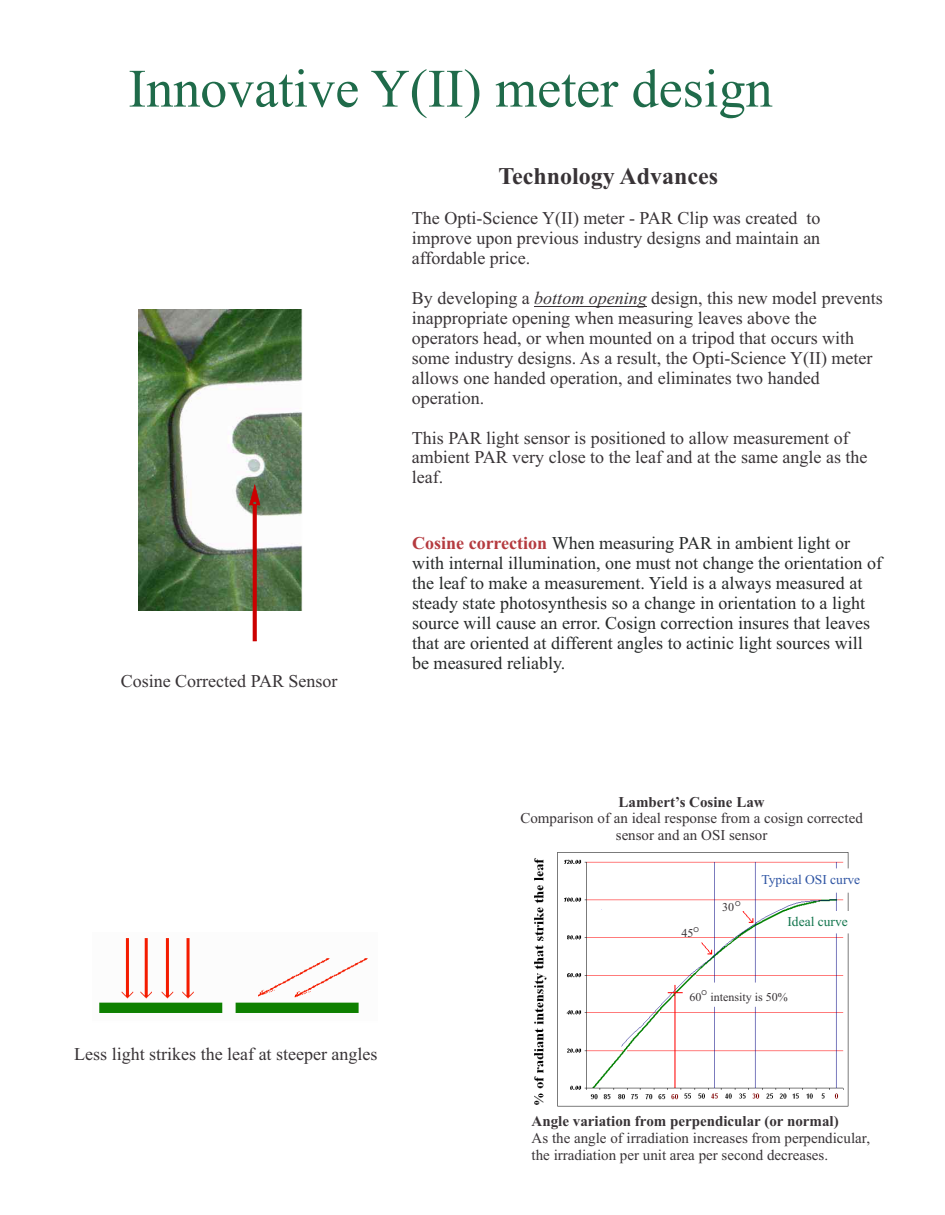
<style>
.page{position:relative;width:945px;height:1215px;background:#fff}
.page>*{position:absolute;margin:0;border:0;box-sizing:border-box;transform-origin:0 0}
.t1{font:54px "Times New Roman";color:#1f6b4a}
.t2{font:700 24px "Times New Roman";color:#383336}
.t3{font:18px/20px "Times New Roman";color:#383336}
.t4{font:18px/20px "Times New Roman";color:#262929}
.t5{font:15px/16.6px "Times New Roman";color:#383336;text-align:center}
.t6{font:700 15px "Times New Roman";color:#383336}
.t7{font:13.5px "Times New Roman";color:#2e54a3}
.t8{font:13.5px "Times New Roman";color:#12754d}
.t9{font:12px "Times New Roman";color:#383336}
.t10{font:9px "Avant Garde IT Cby BT";color:#383336}
.s1{font-style:italic}
.s2{font-weight:700;color:#b53b40}
</style>
<div class="page">
<img style="left:99px;top:938px;width:269px;height:75px">
<img style="left:534px;top:852px;width:315px;height:255px">
<svg style="left:758px;top:868px;width:91px;height:25px"></svg>
<svg style="left:784px;top:910px;width:65px;height:24px"></svg>
<svg style="left:686px;top:982px;width:89px;height:26px"></svg>
<img style="left:138px;top:310px;width:164px;height:175px">
<svg style="left:138px;top:485px;width:164px;height:157px"></svg>
<hr style="left:534px;top:306px;width:113px;height:1px;background:#383336">
<h1 class="t1" style="left:128px;top:69px;width:646px">Innovative Y(II) meter design</h1>
<h2 class="t2" style="left:498px;top:168px;width:221px">Technology Advances</h2>
<p class="t3" style="left:121px;top:673px;width:218px">Cosine Corrected PAR Sensor</p>
<p class="t3" style="left:412px;top:210px;width:410px;text-align:justify">The Opti-Science Y(II) meter - PAR Clip was created to improve upon previous industry designs and maintain an affordable price.</p>
<p class="t3" style="left:412px;top:290px;width:472px">By developing a <span class="s1">bottom opening</span> design, this new model prevents inappropriate opening when measuring leaves above the operators head, or when mounted on a tripod that occurs with some industry designs. As a result, the Opti-Science Y(II) meter allows one handed operation, and eliminates two handed operation.</p>
<p class="t3" style="left:412px;top:429px;width:457px">This PAR light sensor is positioned to allow measurement of ambient PAR very close to the leaf and at the same angle as the leaf.</p>
<p class="t4" style="left:412px;top:535px;width:471px"><span class="s2">Cosine correction</span> When measuring PAR in ambient light or with internal illumination, one must not change the orientation of the leaf to make a measurement. Yield is a always measured at steady state photosynthesis so a change in orientation to a light source will cause an error. Cosign correction insures that leaves that are oriented at different angles to actinic light sources will be measured reliably.</p>
<p class="t3" style="left:74px;top:1045px;width:305px">Less light strikes the leaf at steeper angles</p>
<p class="t6" style="left:619px;top:796px;width:148px">Lambert’s Cosine Law</p>
<p class="t5" style="left:520px;top:811px;width:344px">Comparison of an ideal response from a cosign corrected sensor and an OSI sensor</p>
<p class="t10" style="left:694px;top:925px;width:7px">o</p>
<p class="t9" style="left:682px;top:929px;width:13px">45</p>
<p class="t10" style="left:735px;top:899px;width:7px">o</p>
<p class="t9" style="left:722px;top:903px;width:13px">30</p>
<p class="t7" style="left:761px;top:874px;width:100px">Typical OSI curve</p>
<p class="t8" style="left:787px;top:917px;width:62px">Ideal curve</p>
<p class="t10" style="left:701px;top:988px;width:7px">o</p>
<p class="t9" style="left:690px;top:993px;width:100px">60 intensity is 50%</p>
<p class="t6" style="left:532px;top:1116px;width:309px">Angle variation from perpendicular (or normal)</p>
<p class="t5" style="left:532px;top:1131px;width:340px;text-align:left">As the angle of irradiation increases from perpendicular, the irradiation per unit area per second decreases.</p>
</div>
